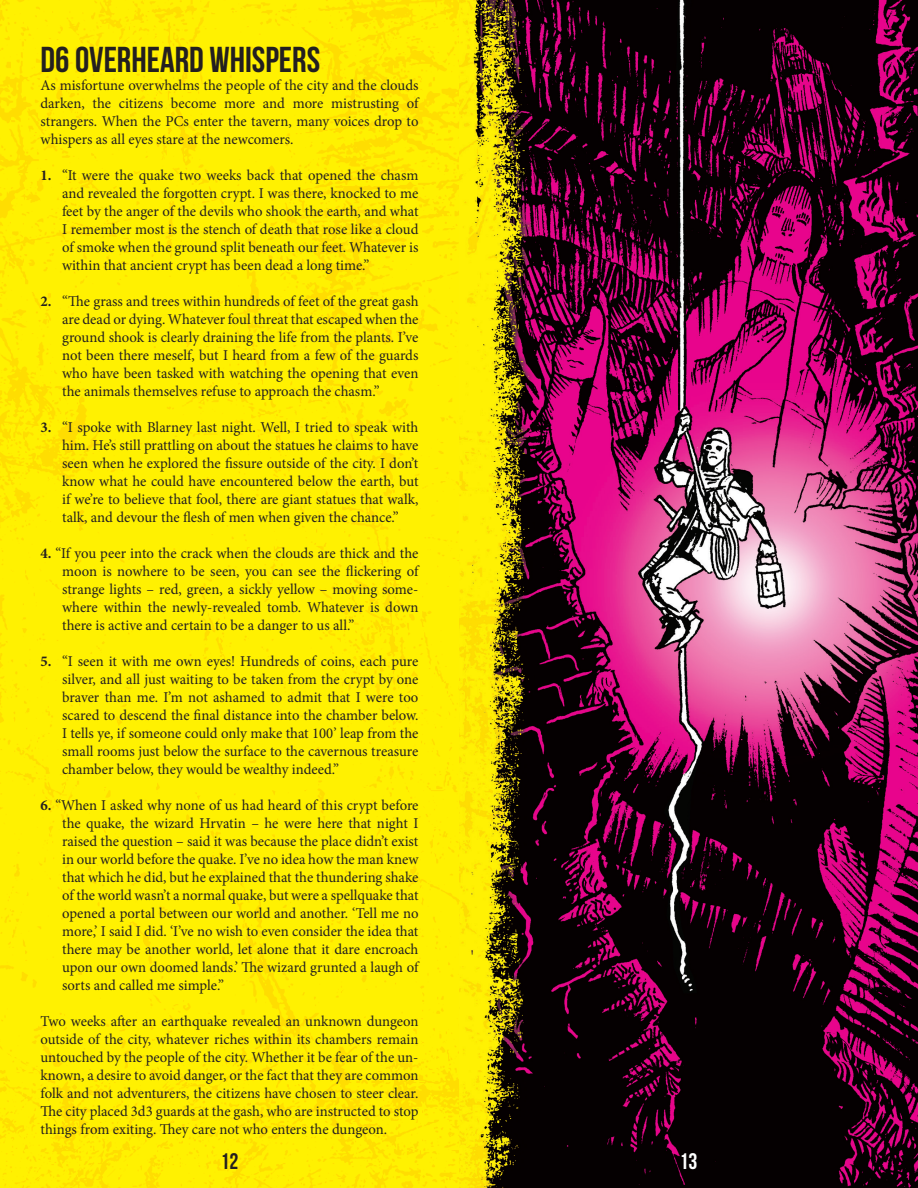
<style>
.page{position:relative;width:918px;height:1188px;background:#fff}
.page>*{position:absolute;margin:0;border:0;box-sizing:border-box;transform-origin:0 0}
.t1{font:700 36px "Bebas Neue";color:#231f20}
.t2{font:700 22.5px "Bebas Neue";color:#231f20}
.t3{font:700 22.5px "Bebas Neue";color:#fff}
.t4{font:15px/18px "Minion Pro";letter-spacing:-.005em;color:#231f20;text-align:justify}
.s1{font-weight:700}
</style>
<div class="page">
<img style="left:0;top:0;width:918px;height:1188px">
<p class="t1" style="left:40px;top:40px;width:281px">D6 OVERHEARD WHISPERS</p>
<p class="t4" style="left:40px;top:76px;width:380px">As misfortune overwhelms the people of the city and the clouds darken, the citizens become more and more mistrusting of strangers. When the PCs enter the tavern, many voices drop to whispers as all eyes stare at the newcomers.</p>
<p class="t4" style="left:62px;top:166px;width:358px;text-indent:-22px"><span class="s1">1.</span> “It were the quake two weeks back that opened the chasm and revealed the forgotten crypt. I was there, knocked to me feet by the anger of the devils who shook the earth, and what I remember most is the stench of death that rose like a cloud of smoke when the ground split beneath our feet. Whatever is within that ancient crypt has been dead a long time.”</p>
<p class="t4" style="left:62px;top:292px;width:358px;text-indent:-22px"><span class="s1">2.</span> “The grass and trees within hundreds of feet of the great gash are dead or dying. Whatever foul threat that escaped when the ground shook is clearly draining the life from the plants. I’ve not been there meself, but I heard from a few of the guards who have been tasked with watching the opening that even the animals themselves refuse to approach the chasm.”</p>
<p class="t4" style="left:62px;top:418px;width:358px;text-indent:-22px"><span class="s1">3.</span> “I spoke with Blarney last night. Well, I tried to speak with him. He’s still prattling on about the statues he claims to have seen when he explored the fissure outside of the city. I don’t know what he could have encountered below the earth, but if we’re to believe that fool, there are giant statues that walk, talk, and devour the flesh of men when given the chance.”</p>
<p class="t4" style="left:62px;top:544px;width:358px;text-indent:-22px"><span class="s1">4.</span> “If you peer into the crack when the clouds are thick and the moon is nowhere to be seen, you can see the flickering of strange lights – red, green, a sickly yellow – moving some&shy;where within the newly-revealed tomb. Whatever is down there is active and certain to be a danger to us all.”</p>
<p class="t4" style="left:62px;top:652px;width:358px;text-indent:-22px"><span class="s1">5.</span> “I seen it with me own eyes! Hundreds of coins, each pure silver, and all just waiting to be taken from the crypt by one braver than me. I’m not ashamed to admit that I were too scared to descend the final distance into the chamber below.<br>I tells ye, if someone could only make that 100’ leap from the small rooms just below the surface to the cavernous treasure chamber below, they would be wealthy indeed.”</p>
<p class="t4" style="left:62px;top:796px;width:358px;text-indent:-22px"><span class="s1">6.</span> “When I asked why none of us had heard of this crypt before the quake, the wizard Hrvatin – he were here that night I raised the question – said it was because the place didn’t exist in our world before the quake. I’ve no idea how the man knew that which he did, but he explained that the thundering shake of the world wasn’t a normal quake, but were a spellquake that opened a portal between our world and another. ‘Tell me no more,’ I said I did. ‘I’ve no wish to even consider the idea that there may be another world, let alone that it dare encroach upon our own doomed lands.’ The wizard grunted a laugh of sorts and called me simple.”</p>
<p class="t4" style="left:40px;top:1012px;width:380px">Two weeks after an earthquake revealed an unknown dungeon outside of the city, whatever riches within its chambers remain untouched by the people of the city. Whether it be fear of the un&shy;known, a desire to avoid danger, or the fact that they are common folk and not adventurers, the citizens have chosen to steer clear.<br>The city placed 3d3 guards at the gash, who are instructed to stop things from exiting. They care not who enters the dungeon.</p>
<p class="t2" style="left:221px;top:1149px;width:19px">12</p>
<p class="t3" style="left:680px;top:1149px;width:19px">13</p>
</div>
